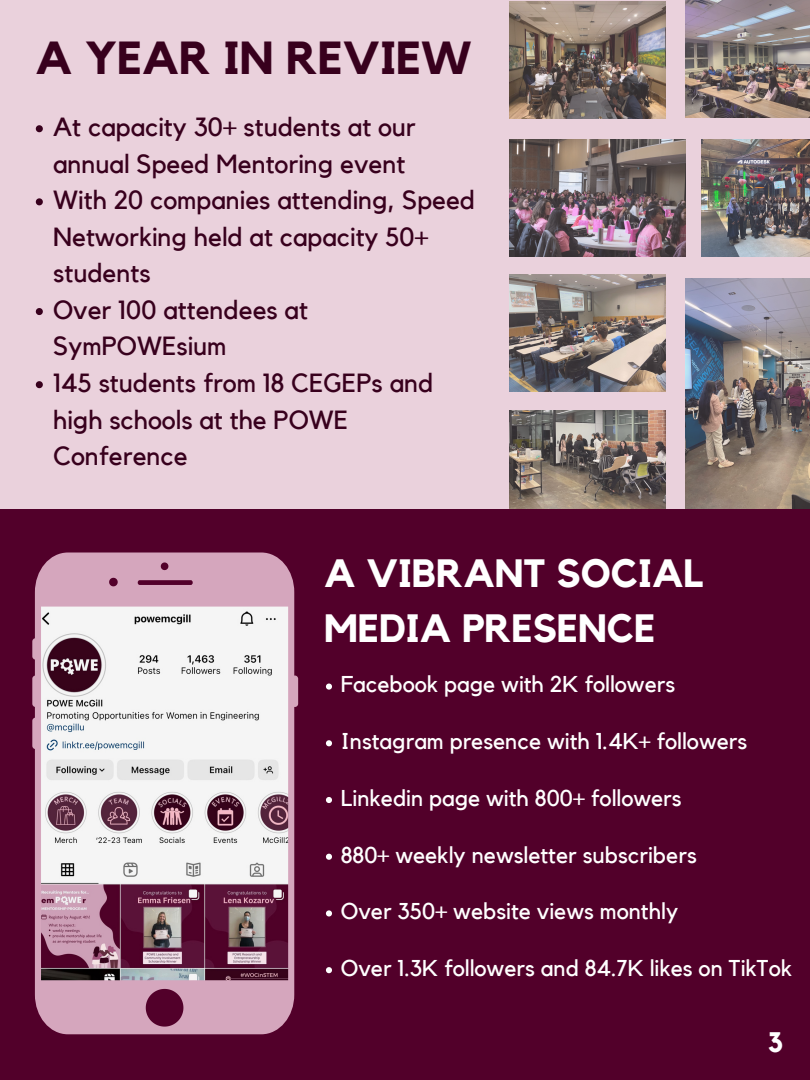
<style>
.page{position:relative;width:810px;height:1080px;background:#ead1dc}
.page>*{position:absolute;margin:0;border:0;box-sizing:border-box;transform-origin:0 0}
.t1{font:700 46.19px "Kollektif";color:#38001d}
.t2{font:700 39.38px "Kollektif";color:#fff}
.t3{font:700 28.19px "Kollektif";color:#fff}
.t4{font:26.19px/36.6px "Kollektif";color:#38001d}
.t5{font:22.81px "Kollektif";color:#fff}
</style>
<div class="page">
<img style="left:685px;top:278px;width:125px;height:231px">
<img style="left:510px;top:410px;width:156px;height:99px">
<div style="left:0;top:509px;width:810px;height:571px;background:#52002a"></div>
<svg style="left:32px;top:553px;width:266px;height:481px;background:#c2a8b5"></svg>
<img style="left:509px;top:1px;width:157px;height:118px">
<img style="left:685px;top:0;width:125px;height:117px">
<img style="left:509px;top:139px;width:176px;height:117px">
<img style="left:701px;top:139px;width:109px;height:118px">
<img style="left:509px;top:275px;width:156px;height:117px">
<svg style="left:36px;top:125px;width:7px;height:7px"></svg>
<svg style="left:36px;top:198px;width:7px;height:7px"></svg>
<svg style="left:36px;top:308px;width:7px;height:7px"></svg>
<svg style="left:36px;top:381px;width:7px;height:7px"></svg>
<svg style="left:326px;top:684px;width:6px;height:6px"></svg>
<svg style="left:326px;top:740px;width:6px;height:6px"></svg>
<svg style="left:326px;top:797px;width:6px;height:6px"></svg>
<svg style="left:326px;top:854px;width:6px;height:6px"></svg>
<svg style="left:326px;top:910px;width:6px;height:7px"></svg>
<svg style="left:326px;top:967px;width:6px;height:6px"></svg>
<p class="t1" style="left:36px;top:37px;width:438px">A YEAR IN REVIEW</p>
<p class="t4" style="left:53px;top:110px;width:364px">At capacity 30+ students at our annual Speed Mentoring event</p>
<p class="t4" style="left:53px;top:183px;width:423px">With 20 companies attending, Speed<br>Networking held at capacity 50+ students</p>
<p class="t4" style="left:53px;top:292px;width:256px">Over 100 attendees at<br>SymPOWEsium</p>
<p class="t4" style="left:53px;top:366px;width:382px">145 students from 18 CEGEPs and high schools at the POWE<br>Conference</p>
<p class="t2" style="left:324px;top:556px;width:381px">A VIBRANT SOCIAL</p>
<p class="t2" style="left:324px;top:610px;width:333px">MEDIA PRESENCE</p>
<p class="t5" style="left:341px;top:674px;width:336px">Facebook page with 2K followers</p>
<p class="t5" style="left:341px;top:731px;width:408px">Instagram presence with 1.4K+ followers</p>
<p class="t5" style="left:341px;top:787px;width:342px">Linkedin page with 800+ followers</p>
<p class="t5" style="left:341px;top:844px;width:358px">880+ weekly newsletter subscribers</p>
<p class="t5" style="left:341px;top:901px;width:339px">Over 350+ website views monthly</p>
<p class="t5" style="left:341px;top:958px;width:453px">Over 1.3K followers and 84.7K likes on TikTok</p>
<p class="t3" style="left:768px;top:1029px;width:17px">3</p>
</div>
